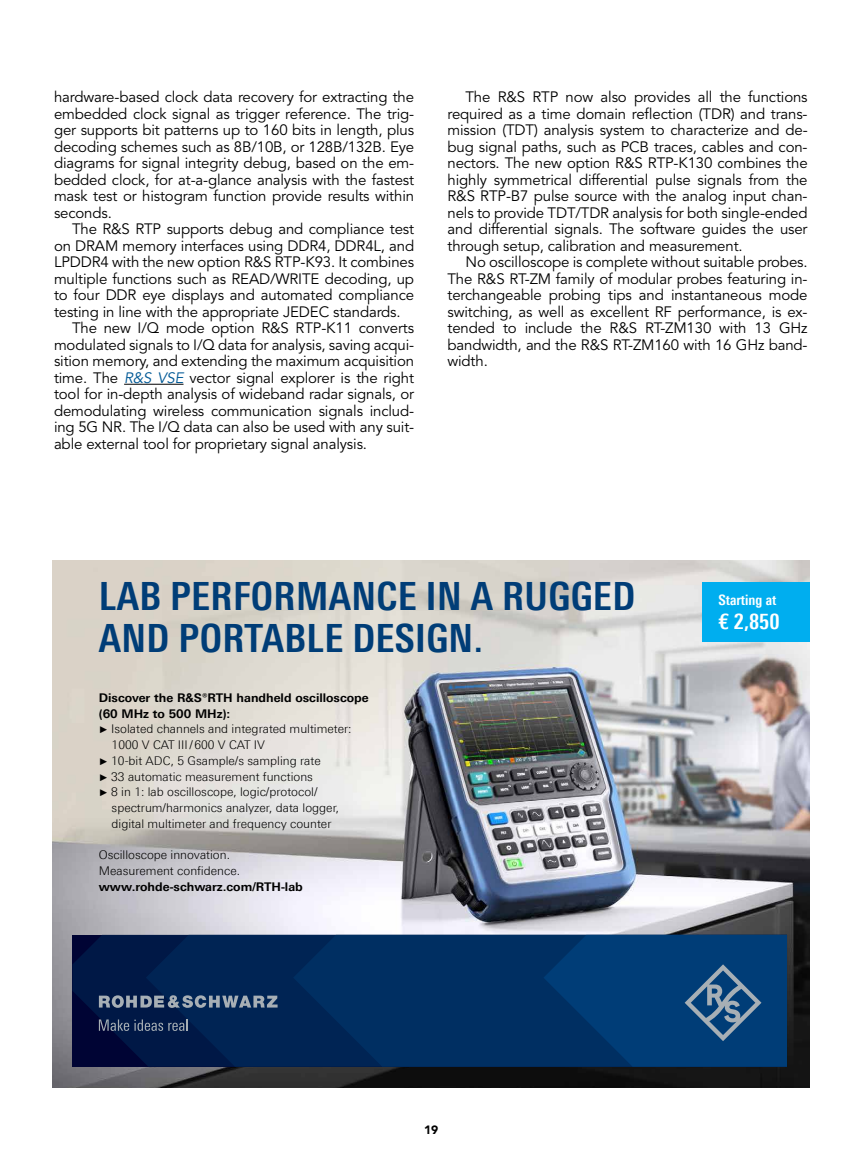
<style>
.page{position:relative;width:844px;height:1161px;background:#fff}
.page>*{position:absolute;margin:0;border:0;box-sizing:border-box;transform-origin:0 0}
.t1{font:700 39px/42px "Linotype Univers 620 Cn";letter-spacing:.01em;color:#003d77}
.t2{font:700 21.6px "Linotype Univers 620 Cn";color:#fff}
.t3{font:15px/16.5px "Avenir LT Std";letter-spacing:-.01em;color:#000;text-align:justify}
.t4{font:700 14.4px "Linotype Univers 620 Cn";color:#fff}
.t5{font:300 12px/15.8px "Linotype Univers 330";color:#000}
.t6{font:700 12px/15.8px "Linotype Univers 630";color:#000}
.t7{font:900 12px "Avenir LT Std";color:#000}
.s1{font-style:italic;color:#005996}
.s2{font-family:"Arial";font-weight:400;font-size:9.75px}
</style>
<div class="page">
<hr style="left:124px;top:384px;width:59px;height:1px;background:#000">
<img style="left:52px;top:561px;width:757px;height:527px">
<svg style="left:72px;top:935px;width:74px;height:132px;background:#00103f"></svg>
<svg style="left:146px;top:935px;width:147px;height:132px;background:#002150"></svg>
<svg style="left:293px;top:935px;width:250px;height:132px;background:#002d5f"></svg>
<svg style="left:99px;top:995px;width:178px;height:13px;background:#5a6d85"></svg>
<svg style="left:99px;top:1019px;width:89px;height:12px"></svg>
<svg style="left:543px;top:935px;width:244px;height:132px;background:#074076"></svg>
<div style="left:702px;top:582px;width:107px;height:60px;background:#00aeef"></div>
<p class="t3" style="left:54px;top:89px;width:362px">hardware-based clock data recovery for extracting the embedded clock signal as trigger reference. The trig&shy;ger supports bit patterns up to 160 bits in length, plus decoding schemes such as 8B/10B, or 128B/132B. Eye diagrams for signal integrity debug, based on the em&shy;bedded clock, for at-a-glance analysis with the fastest mask test or histogram function provide results within seconds.</p>
<p class="t3" style="left:72px;top:221px;width:343px">The R&amp;S RTP supports debug and compliance test</p>
<p class="t3" style="left:54px;top:238px;width:362px">on DRAM memory interfaces using DDR4, DDR4L, and</p>
<p class="t3" style="left:54px;top:254px;width:362px">LPDDR4 with the new option R&amp;S RTP-K93. It combines</p>
<p class="t3" style="left:54px;top:271px;width:362px">multiple functions such as READ/WRITE decoding, up</p>
<p class="t3" style="left:54px;top:287px;width:362px">to four DDR eye displays and automated compliance</p>
<p class="t3" style="left:54px;top:304px;width:348px">testing in line with the appropriate JEDEC standards.</p>
<p class="t3" style="left:72px;top:320px;width:343px">The new I/Q mode option R&amp;S RTP-K11 converts</p>
<p class="t3" style="left:54px;top:337px;width:361px">modulated signals to I/Q data for analysis, saving acqui-</p>
<p class="t3" style="left:54px;top:353px;width:362px">sition memory, and extending the maximum acquisition</p>
<p class="t3" style="left:54px;top:370px;width:361px">time. The <span class="s1">R&amp;S VSE</span> vector signal explorer is the right</p>
<p class="t3" style="left:54px;top:386px;width:362px">tool for in-depth analysis of wideband radar signals, or</p>
<p class="t3" style="left:54px;top:403px;width:362px">demodulating wireless communication signals includ-</p>
<p class="t3" style="left:54px;top:419px;width:362px">ing 5G NR. The I/Q data can also be used with any suit-</p>
<p class="t3" style="left:54px;top:436px;width:314px">able external tool for proprietary signal analysis.</p>
<p class="t3" style="left:447px;top:89px;width:362px;text-indent:18px">The R&amp;S RTP now also provides all the functions required as a time domain reflection (TDR) and trans&shy;mission (TDT) analysis system to characterize and de&shy;bug signal paths, such as PCB traces, cables and con&shy;nectors. The new option R&amp;S RTP-K130 combines the highly symmetrical differential pulse signals from the R&amp;S RTP-B7 pulse source with the analog input chan&shy;nels to provide TDT/TDR analysis for both single-ended and differential signals. The software guides the user through setup, calibration and measurement.</p>
<p class="t3" style="left:447px;top:254px;width:362px;text-indent:18px">No oscilloscope is complete without suitable probes.<br>The R&amp;S RT-ZM family of modular probes featuring in&shy;terchangeable probing tips and instantaneous mode switching, as well as excellent RF performance, is ex&shy;tended to include the R&amp;S RT-ZM130 with 13 GHz bandwidth, and the R&amp;S RT-ZM160 with 16 GHz band&shy;width.</p>
<h1 class="t1" style="left:99px;top:575px;width:538px">LAB PERFORMANCE IN A RUGGED<br>AND PORTABLE DESIGN.</h1>
<p class="t6" style="left:99px;top:690px;width:271px">Discover the R&amp;S®RTH handheld oscilloscope (60 MHz to 500 MHz):</p>
<p class="t5" style="left:99px;top:721px;width:254px"><span class="s2">►</span> Isolated channels and integrated multimeter:</p>
<p class="t5" style="left:112px;top:737px;width:155px">1000 V CAT III/600 V CAT IV</p>
<p class="t5" style="left:99px;top:753px;width:223px"><span class="s2">►</span> 10-bit ADC, 5 Gsample/s sampling rate</p>
<p class="t5" style="left:99px;top:768px;width:216px"><span class="s2">►</span> 33 automatic measurement functions</p>
<p class="t5" style="left:99px;top:784px;width:220px"><span class="s2">►</span> 8 in 1: lab oscilloscope, logic/protocol/</p>
<p class="t5" style="left:112px;top:800px;width:229px">spectrum/harmonics analyzer, data logger,</p>
<p class="t5" style="left:112px;top:816px;width:221px">digital multimeter and frequency counter</p>
<p class="t5" style="left:99px;top:847px;width:143px">Oscilloscope innovation.<br>Measurement confidence.</p>
<p class="t6" style="left:99px;top:879px;width:205px">www.rohde-schwarz.com/RTH-lab</p>
<p class="t4" style="left:718px;top:592px;width:59px">Starting at</p>
<h2 class="t2" style="left:718px;top:608px;width:63px">€ 2,850</h2>
<p class="t7" style="left:424px;top:1123px;width:16px">19</p>
</div>
